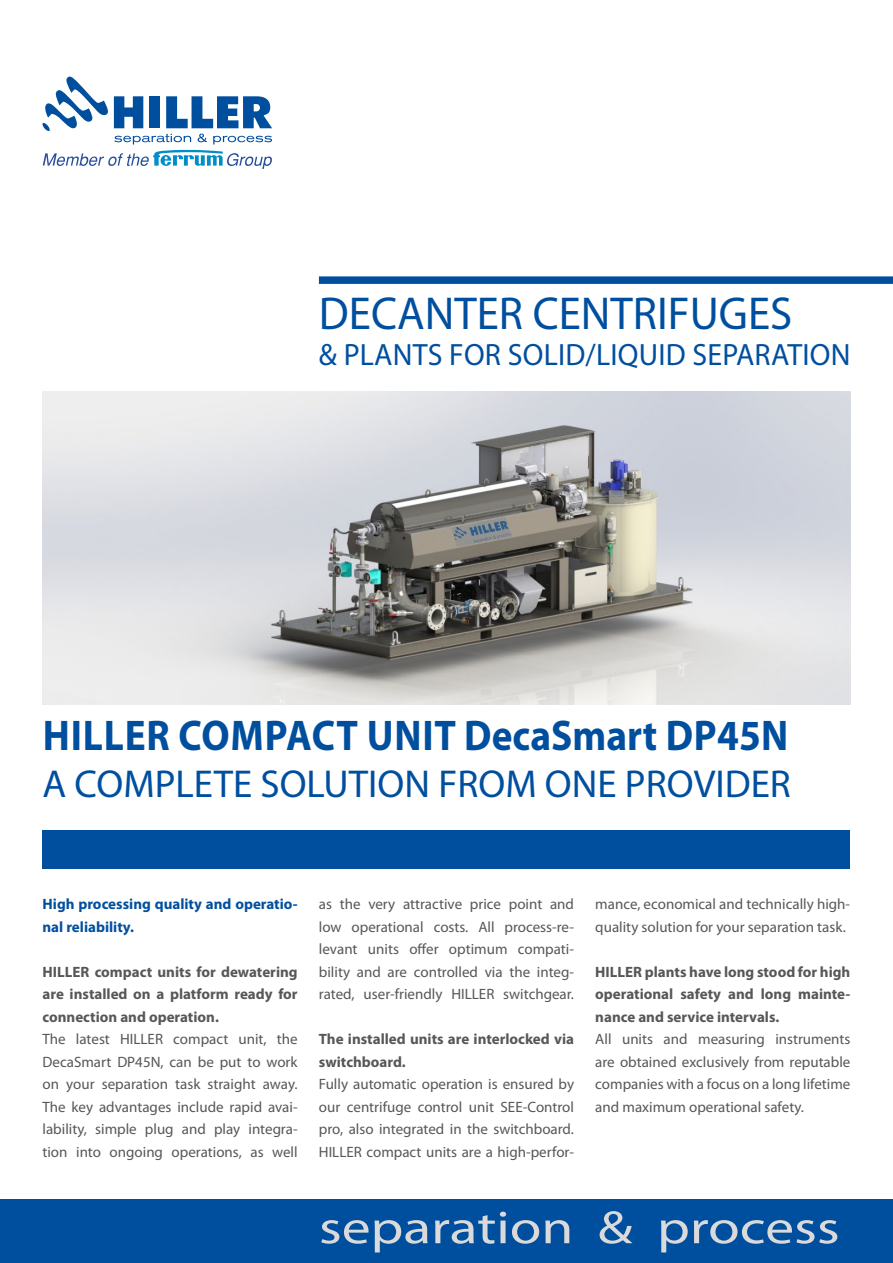
<style>
.page{position:relative;width:893px;height:1263px;background:#fff}
.page>*{position:absolute;margin:0;border:0;box-sizing:border-box;transform-origin:0 0}
.t1{font:46.8px "Myriad Pro";color:#dadada;scale:1.23 1}
.t2{font:46.35px "Myriad Pro";color:#004f9f}
.t3{font:700 43.2px "Myriad Pro";letter-spacing:.015em;color:#004f9f;scale:.91 1}
.t4{font:39px "Myriad Pro";color:#004f9f}
.t5{font:30.9px "Myriad Pro";letter-spacing:.005em;color:#004f9f}
.t6{font:15px/22.5px "Myriad Pro";color:#575756;text-align:justify}
.t7{font:700 15px/22.5px "Myriad Pro";color:#575756;text-align:justify}
.t8{font:700 15px/22.5px "Myriad Pro";color:#004f9f}
</style>
<div class="page">
<div style="left:319px;top:276px;width:574px;height:8px;background:#004f9f"></div>
<div style="left:0;top:1199px;width:893px;height:64px;background:#004f9f"></div>
<svg style="left:43px;top:77px;width:229px;height:92px"></svg>
<img style="left:43px;top:392px;width:807px;height:312px">
<div style="left:43px;top:830px;width:807px;height:38px;background:#004f9f"></div>
<h2 class="t2" style="left:319px;top:285px;width:475px">DECANTER CENTRIFUGES</h2>
<h3 class="t5" style="left:319px;top:336px;width:533px">&amp; PLANTS FOR SOLID/LIQUID SEPARATION</h3>
<h3 class="t3" style="left:43px;top:707px;width:821px">HILLER COMPACT UNIT DecaSmart DP45N</h3>
<h3 class="t4" style="left:43px;top:760px;width:750px">A COMPLETE SOLUTION FROM ONE PROVIDER</h3>
<p class="t8" style="left:43px;top:892px;width:257px">High processing quality and operatio&shy;nal reliability.</p>
<p class="t7" style="left:43px;top:960px;width:257px">HILLER compact units for dewatering are installed on a platform ready for connection and operation.</p>
<p class="t6" style="left:43px;top:1027px;width:257px">The latest HILLER compact unit, the DecaSmart DP45N, can be put to work on your separation task straight away.<br>The key advantages include rapid avai&shy;lability, simple plug and play integra&shy;tion into ongoing operations, as well</p>
<p class="t6" style="left:319px;top:892px;width:257px">as the very attractive price point and low operational costs. All process-re&shy;levant units offer optimum compati&shy;bility and are controlled via the integ&shy;rated, user-friendly HILLER switchgear.</p>
<p class="t7" style="left:319px;top:1027px;width:257px">The installed units are interlocked via switchboard.</p>
<p class="t6" style="left:319px;top:1072px;width:257px">Fully automatic operation is ensured by our centrifuge control unit SEE-Control pro, also integrated in the switchboard.<br>HILLER compact units are a high-perfor-</p>
<p class="t6" style="left:595px;top:892px;width:256px">mance, economical and technically high&shy;quality solution for your separation task.</p>
<p class="t7" style="left:595px;top:960px;width:257px">HILLER plants have long stood for high operational safety and long mainte&shy;nance and service intervals.</p>
<p class="t6" style="left:595px;top:1027px;width:257px">All units and measuring instruments are obtained exclusively from reputable companies with a focus on a long lifetime and maximum operational safety.</p>
<h1 class="t1" style="left:319px;top:1199px;width:425px">separation &amp; process</h1>
</div>
